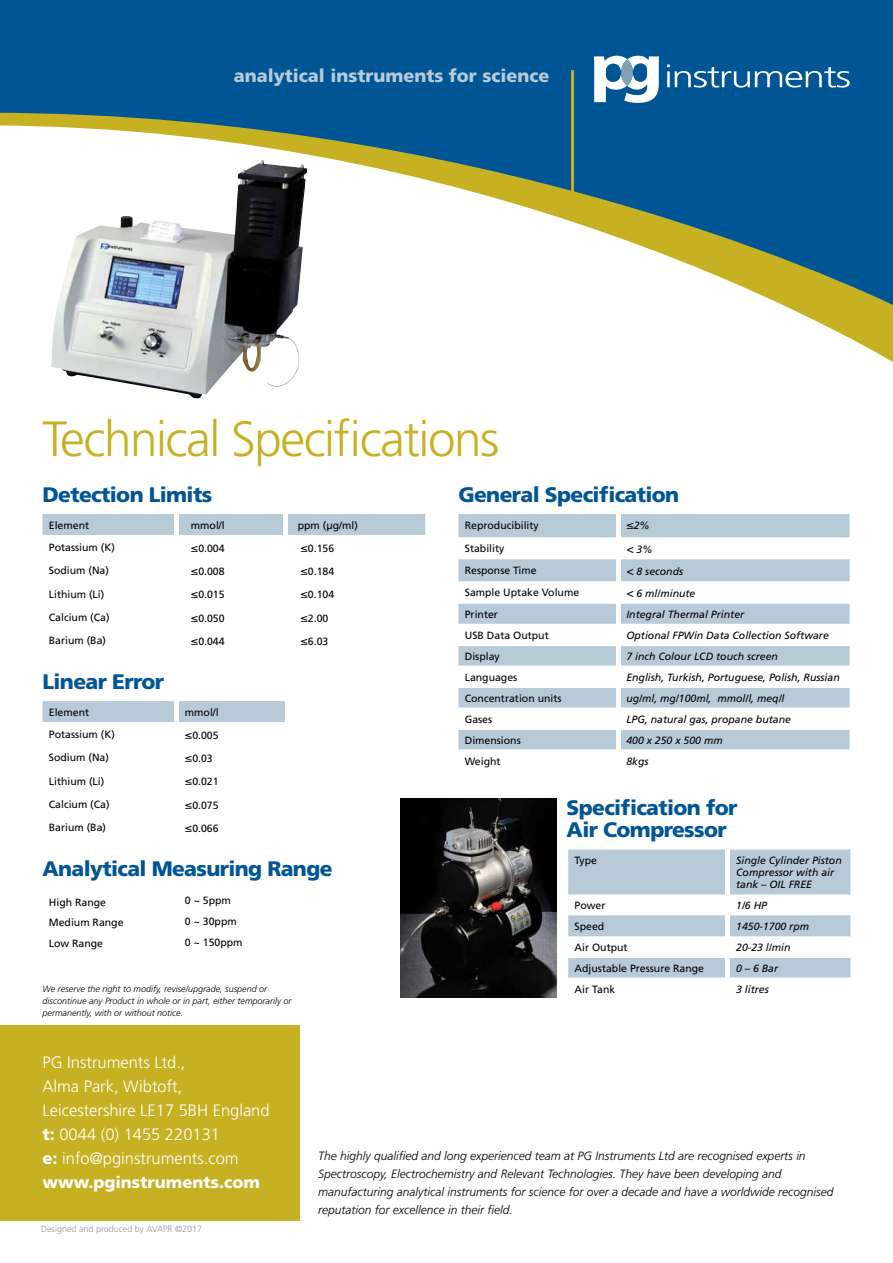
<style>
.page{position:relative;width:893px;height:1263px;background:#fff}
.page>*{position:absolute;margin:0;border:0;box-sizing:border-box;transform-origin:0 0}
.t1{font:300 49.5px "Frutiger";letter-spacing:-.03em;color:#c6b123}
.t2{font:900 21px/22.5px "Frutiger";letter-spacing:-.03em;color:#005695}
.t3{font:900 18px "Frutiger";color:#b7cad8}
.t4{font:300 16.5px/24px "Frutiger";color:#fff}
.t5{font:italic 300 12px/18px "Frutiger";color:#000}
.t6{font:10.5px "Frutiger";color:#000}
.t7{font:italic 10.5px/12px "Frutiger";color:#000}
.t8{font:italic 300 9px/12px "Frutiger";color:#000}
.t9{font:300 9px "Frutiger";color:#939598}
.s1{font-size:12px}
.s2{font-weight:900}
</style>
<div class="page">
<svg style="left:299px;top:311px;width:594px;height:51px"></svg>
<svg style="left:0;top:0;width:893px;height:311px;fill:#005695"></svg>
<hr style="left:571px;top:70px;width:3px;height:131px;background:#c6b123">
<div style="left:0;top:1025px;width:299px;height:195px;background:#c6b123"></div>
<svg style="left:594px;top:56px;width:65px;height:47px"></svg>
<div style="left:621px;top:59px;width:12px;height:27px;background:#80a1b6;border-radius:50%"></div>
<svg style="left:667px;top:65px;width:183px;height:23px;background:#3a7cad"></svg>
<div style="left:43px;top:514px;width:382px;height:21px;background:#b7cad8"></div>
<div style="left:174px;top:509px;width:5px;height:144px;background:#fff"></div>
<svg style="left:458px;top:514px;width:392px;height:67px;fill:#b7cad8"></svg>
<svg style="left:458px;top:581px;width:392px;height:168px"></svg>
<hr style="left:458px;top:624px;width:162px;height:1px;background:#fff">
<hr style="left:620px;top:624px;width:230px;height:1px;background:#fff">
<hr style="left:458px;top:645px;width:162px;height:1px;background:#fff">
<hr style="left:620px;top:645px;width:230px;height:1px;background:#fff">
<hr style="left:458px;top:666px;width:162px;height:1px;background:#fff">
<hr style="left:620px;top:666px;width:230px;height:1px;background:#fff">
<hr style="left:458px;top:686px;width:162px;height:2px;background:#fff">
<hr style="left:620px;top:686px;width:230px;height:2px;background:#fff">
<hr style="left:458px;top:707px;width:162px;height:2px;background:#fff">
<hr style="left:620px;top:707px;width:230px;height:2px;background:#fff">
<hr style="left:458px;top:728px;width:162px;height:2px;background:#fff">
<hr style="left:620px;top:728px;width:230px;height:2px;background:#fff">
<hr style="left:617px;top:509px;width:4px;height:262px;background:#fff">
<hr style="left:283px;top:509px;width:4px;height:144px;background:#fff">
<div style="left:43px;top:701px;width:242px;height:21px;background:#b7cad8"></div>
<div style="left:174px;top:696px;width:5px;height:144px;background:#fff"></div>
<img style="left:400px;top:798px;width:156px;height:199px">
<svg style="left:568px;top:849px;width:282px;height:128px"></svg>
<hr style="left:568px;top:956px;width:162px;height:2px;background:#fff">
<hr style="left:730px;top:956px;width:120px;height:2px;background:#fff">
<hr style="left:725px;top:846px;width:4px;height:158px;background:#fff">
<img style="left:51px;top:160px;width:248px;height:238px">
<h3 class="t3" style="left:234px;top:65px;width:317px">analytical instruments for science</h3>
<h1 class="t1" style="left:43px;top:411px;width:458px">Technical Specifications</h1>
<h2 class="t2" style="left:43px;top:483px;width:171px">Detection Limits</h2>
<p class="t6" style="left:49px;top:519px;width:42px">Element</p>
<p class="t6" style="left:191px;top:519px;width:35px">mmol/l</p>
<p class="t6" style="left:298px;top:519px;width:62px">ppm (µg/ml)</p>
<p class="t6" style="left:49px;top:541px;width:67px">Potassium (K)</p>
<p class="t6" style="left:191px;top:542px;width:35px">≤0.004</p>
<p class="t6" style="left:300px;top:542px;width:35px">≤0.156</p>
<p class="t6" style="left:49px;top:564px;width:62px">Sodium (Na)</p>
<p class="t6" style="left:191px;top:565px;width:35px">≤0.008</p>
<p class="t6" style="left:300px;top:565px;width:35px">≤0.184</p>
<p class="t6" style="left:49px;top:588px;width:57px">Lithium (Li)</p>
<p class="t6" style="left:191px;top:588px;width:35px">≤0.015</p>
<p class="t6" style="left:300px;top:588px;width:35px">≤0.104</p>
<p class="t6" style="left:49px;top:611px;width:62px">Calcium (Ca)</p>
<p class="t6" style="left:191px;top:612px;width:35px">≤0.050</p>
<p class="t6" style="left:300px;top:612px;width:29px">≤2.00</p>
<p class="t6" style="left:49px;top:634px;width:59px">Barium (Ba)</p>
<p class="t6" style="left:191px;top:635px;width:35px">≤0.044</p>
<p class="t6" style="left:300px;top:635px;width:29px">≤6.03</p>
<h2 class="t2" style="left:43px;top:670px;width:123px">Linear Error</h2>
<p class="t6" style="left:49px;top:706px;width:42px">Element</p>
<p class="t6" style="left:185px;top:706px;width:35px">mmol/l</p>
<p class="t6" style="left:49px;top:728px;width:67px">Potassium (K)</p>
<p class="t6" style="left:185px;top:729px;width:35px">≤0.005</p>
<p class="t6" style="left:49px;top:751px;width:62px">Sodium (Na)</p>
<p class="t6" style="left:185px;top:752px;width:29px">≤0.03</p>
<p class="t6" style="left:49px;top:775px;width:57px">Lithium (Li)</p>
<p class="t6" style="left:185px;top:776px;width:35px">≤0.021</p>
<p class="t6" style="left:49px;top:798px;width:62px">Calcium (Ca)</p>
<p class="t6" style="left:185px;top:799px;width:35px">≤0.075</p>
<p class="t6" style="left:49px;top:821px;width:59px">Barium (Ba)</p>
<p class="t6" style="left:185px;top:822px;width:35px">≤0.066</p>
<h2 class="t2" style="left:43px;top:857px;width:292px">Analytical Measuring Range</h2>
<p class="t6" style="left:49px;top:896px;width:59px">High Range</p>
<p class="t6" style="left:185px;top:894px;width:47px">0 ~ 5ppm</p>
<p class="t6" style="left:49px;top:917px;width:76px">Medium Range</p>
<p class="t6" style="left:185px;top:915px;width:53px">0 ~ 30ppm</p>
<p class="t6" style="left:49px;top:937px;width:56px">Low Range</p>
<p class="t6" style="left:185px;top:936px;width:59px">0 ~ 150ppm</p>
<p class="t8" style="left:43px;top:983px;width:251px">We reserve the right to modify, revise/upgrade, suspend or discontinue any Product in whole or in part, either temporarily or permanently, with or without notice.</p>
<h2 class="t2" style="left:458px;top:483px;width:222px">General Specification</h2>
<p class="t6" style="left:465px;top:519px;width:76px">Reproducibility</p>
<p class="t7" style="left:626px;top:520px;width:25px">≤2%</p>
<p class="t6" style="left:465px;top:542px;width:41px">Stability</p>
<p class="t7" style="left:626px;top:543px;width:28px"><span class="s1">&lt;</span> 3%</p>
<p class="t6" style="left:465px;top:564px;width:73px">Response Time</p>
<p class="t7" style="left:626px;top:565px;width:58px"><span class="s1">&lt;</span> 8 seconds</p>
<p class="t6" style="left:465px;top:586px;width:116px">Sample Uptake Volume</p>
<p class="t7" style="left:626px;top:587px;width:71px"><span class="s1">&lt;</span> 6 ml/minute</p>
<p class="t6" style="left:465px;top:608px;width:35px">Printer</p>
<p class="t7" style="left:626px;top:608px;width:119px">Integral Thermal Printer</p>
<p class="t6" style="left:465px;top:629px;width:86px">USB Data Output</p>
<p class="t7" style="left:626px;top:629px;width:204px">Optional FPWin Data Collection Software</p>
<p class="t6" style="left:465px;top:650px;width:37px">Display</p>
<p class="t7" style="left:626px;top:650px;width:153px">7 inch Colour LCD touch screen</p>
<p class="t6" style="left:465px;top:671px;width:54px">Languages</p>
<p class="t7" style="left:626px;top:671px;width:215px">English, Turkish, Portuguese, Polish, Russian</p>
<p class="t6" style="left:465px;top:692px;width:98px">Concentration units</p>
<p class="t7" style="left:626px;top:692px;width:160px">ug/ml, mg/100ml, mmol/l, meq/l</p>
<p class="t6" style="left:465px;top:713px;width:29px">Gases</p>
<p class="t7" style="left:626px;top:713px;width:166px">LPG, natural gas, propane butane</p>
<p class="t6" style="left:465px;top:734px;width:58px">Dimensions</p>
<p class="t7" style="left:626px;top:734px;width:98px">400 x 250 x 500 mm</p>
<p class="t6" style="left:465px;top:755px;width:37px">Weight</p>
<p class="t7" style="left:626px;top:755px;width:24px">8kgs</p>
<h2 class="t2" style="left:567px;top:796px;width:172px">Specification for<br>Air Compressor</h2>
<p class="t6" style="left:575px;top:854px;width:24px">Type</p>
<p class="t7" style="left:736px;top:854px;width:107px">Single Cylinder Piston<br>Compressor with air tank – OIL FREE</p>
<p class="t6" style="left:575px;top:899px;width:32px">Power</p>
<p class="t7" style="left:736px;top:899px;width:32px">1/6 HP</p>
<p class="t6" style="left:575px;top:920px;width:31px">Speed</p>
<p class="t7" style="left:736px;top:920px;width:74px">1450-1700 rpm</p>
<p class="t6" style="left:575px;top:941px;width:55px">Air Output</p>
<p class="t7" style="left:736px;top:941px;width:56px">20-23 l/min</p>
<p class="t6" style="left:575px;top:962px;width:131px">Adjustable Pressure Range</p>
<p class="t7" style="left:736px;top:962px;width:44px">0 – 6 Bar</p>
<p class="t6" style="left:575px;top:983px;width:42px">Air Tank</p>
<p class="t7" style="left:736px;top:983px;width:34px">3 litres</p>
<h3 class="t4" style="left:43px;top:1050px;width:229px">PG Instruments Ltd.,<br>Alma Park, Wibtoft,<br>Leicestershire LE17 5BH England <span class="s2">t:</span> 0044 (0) 1455 220131<br><span class="s2">e:</span> info@pginstruments.com <span class="s2">www.pginstruments.com</span></h3>
<p class="t9" style="left:41px;top:1223px;width:163px">Designed and produced by AVAPR ©2017</p>
<p class="t5" style="left:318px;top:1146px;width:517px">The highly qualified and long experienced team at PG Instruments Ltd are recognised experts in Spectroscopy, Electrochemistry and Relevant Technologies. They have been developing and manufacturing analytical instruments for science for over a decade and have a worldwide recognised reputation for excellence in their field.</p>
</div>
